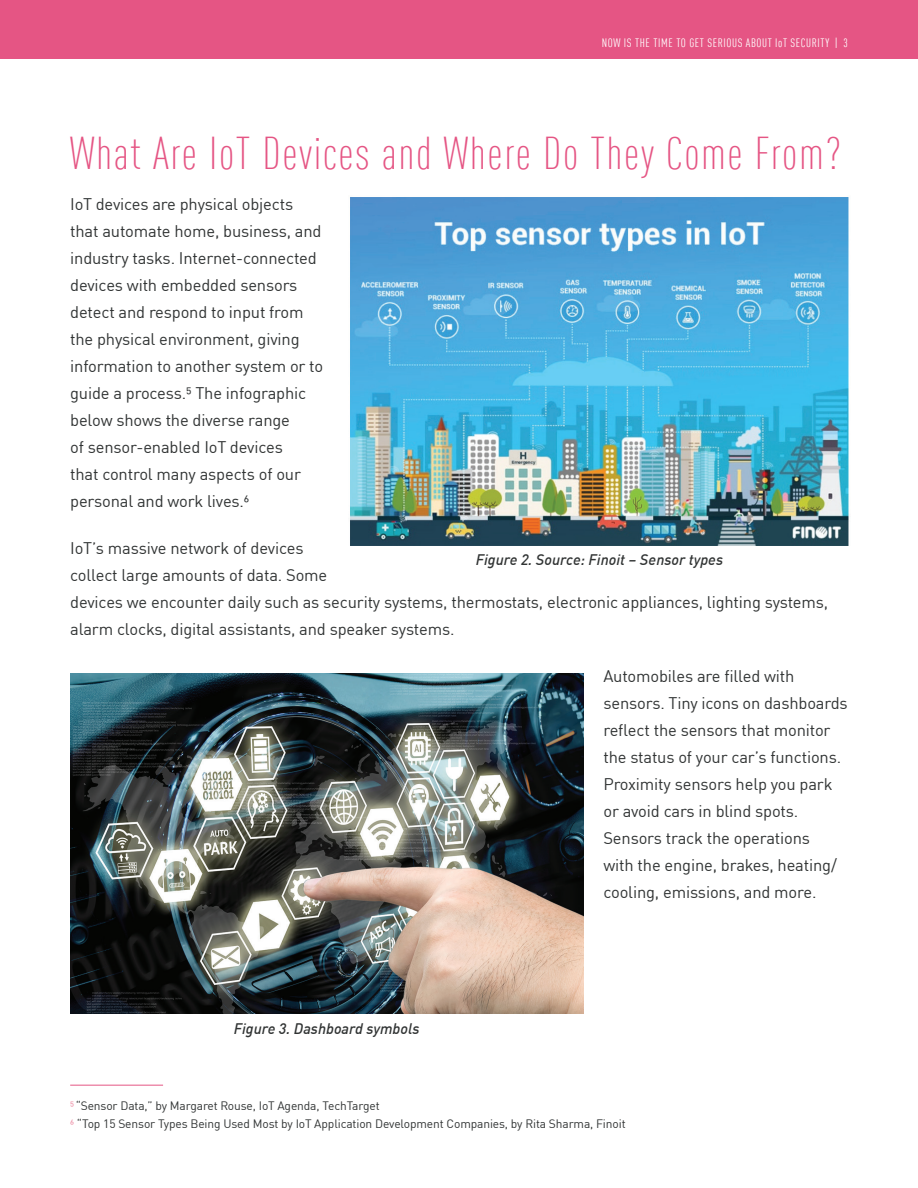
<style>
.page{position:relative;width:918px;height:1188px;background:#fff}
.page>*{position:absolute;margin:0;border:0;box-sizing:border-box;transform-origin:0 0}
.t1{font:300 condensed 45px "DIN Pro";letter-spacing:.035em;color:#e55584}
.t2{font:16.5px/27px "DIN Pro";letter-spacing:-.01em;color:#313434}
.t3{font:italic 500 15px "DIN Pro";color:#313434}
.t4{font:12px/18.8px "DIN Pro";letter-spacing:-.01em;color:#313434}
.t5{font:condensed 12px "DIN Pro";letter-spacing:.05em;color:#fff}
.s1{color:#ec8aa2}
</style>
<div class="page">
<div style="left:0;top:0;width:918px;height:58px;background:#e55584"></div>
<img style="left:350px;top:197px;width:499px;height:349px">
<img style="left:70px;top:674px;width:513px;height:340px">
<hr style="left:70px;top:1085px;width:93px;height:1px;background:#e55584">
<p class="t5" style="left:602px;top:34px;width:248px">NOW IS THE TIME TO GET SERIOUS ABOUT IoT SECURITY | 3</p>
<h1 class="t1" style="left:70px;top:123px;width:773px">What Are IoT Devices and Where Do They Come From?</h1>
<p class="t2" style="left:70px;top:189px;width:255px">IoT devices are physical objects that automate home, business, and industry tasks. Internet-connected devices with embedded sensors detect and respond to input from the physical environment, giving information to another system or to guide a process.5 The infographic below shows the diverse range<br>of sensor-enabled IoT devices<br>that control many aspects of our personal and work lives.6</p>
<p class="t2" style="left:70px;top:534px;width:760px">IoT’s massive network of devices<br>collect large amounts of data. Some<br>devices we encounter daily such as security systems, thermostats, electronic appliances, lighting systems, alarm clocks, digital assistants, and speaker systems.</p>
<p class="t2" style="left:603px;top:662px;width:246px">Automobiles are filled with sensors. Tiny icons on dashboards reflect the sensors that monitor the status of your car’s functions.<br>Proximity sensors help you park or avoid cars in blind spots.<br>Sensors track the operations<br>with the engine, brakes, heating/ cooling, emissions, and more.</p>
<p class="t3" style="left:476px;top:548px;width:249px">Figure 2. Source: Finoit – Sensor types</p>
<p class="t3" style="left:234px;top:1017px;width:187px">Figure 3. Dashboard symbols</p>
<p class="t4" style="left:70px;top:1095px;width:557px"><span class="s1">5</span> “Sensor Data,” by Margaret Rouse, IoT Agenda, TechTarget<br><span class="s1">6</span> “Top 15 Sensor Types Being Used Most by IoT Application Development Companies, by Rita Sharma, Finoit</p>
</div>
